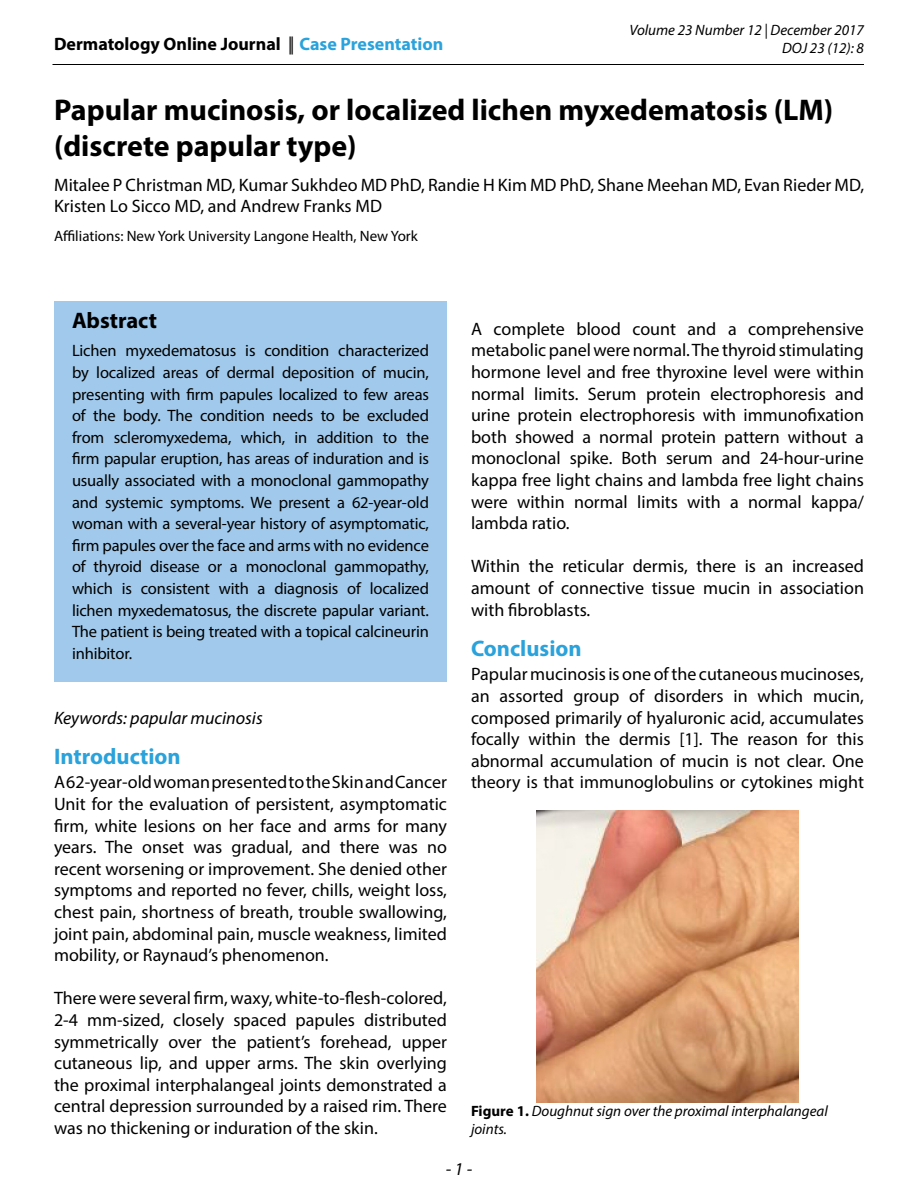
<style>
.page{position:relative;width:918px;height:1188px;background:#fff}
.page>*{position:absolute;margin:0;border:0;box-sizing:border-box;transform-origin:0 0}
.t1{font:700 30px/36px "Myriad Pro";color:#000}
.Sub_title_Color{font:700 22.5px "Myriad Pro";color:#2aa2db}
.Sub_title_Abstract{font:700 22.5px "Myriad Pro";color:#000}
.Body_text{font:18px/21.6px "Myriad Pro";color:#000;text-align:justify}
.Author_line_1{font:18px/21.6px "Myriad Pro";color:#000}
.t2{font:700 18px "Myriad Pro";color:#000}
.Sub_title{font:italic 18px "Myriad Pro";color:#000}
.Body_text_Abstract{font:16.5px/21.6px "Myriad Pro";letter-spacing:-.01em;color:#000;text-align:justify}
.Figure_caption{font:italic 15px/18px "Myriad Pro";color:#000;text-align:right}
.Affiliations_1{font:15px "Myriad Pro";color:#000}
.s1{font-weight:400}
.s2{color:#2aa2db}
.s3{font-weight:700;font-style:normal}
</style>
<div class="page">
<hr style="left:52px;top:64px;width:812px;height:1px;background:#000">
<div style="left:54px;top:301px;width:393px;height:381px;background:#a0c9eb"></div>
<img style="left:537px;top:810px;width:261px;height:292px">
<p class="t2" style="left:54px;top:32px;width:391px">Dermatology Online Journal <span class="s1">||</span> <span class="s2">Case Presentation</span></p>
<p class="Figure_caption" style="left:629px;top:20px;width:236px">Volume 23 Number 12 | December 2017<br>DOJ 23 (12): 8</p>
<p class="t1" style="left:54px;top:91px;width:781px">Papular mucinosis, or localized lichen myxedematosis (LM) (discrete papular type)</p>
<p class="Author_line_1" style="left:54px;top:173px;width:812px">Mitalee P Christman MD, Kumar Sukhdeo MD PhD, Randie H Kim MD PhD, Shane Meehan MD, Evan Rieder MD,<br>Kristen Lo Sicco MD, and Andrew Franks MD</p>
<p class="Affiliations_1" style="left:54px;top:226px;width:365px">Affiliations: New York University Langone Health, New York</p>
<p class="Sub_title_Abstract" style="left:72px;top:306px;width:87px">Abstract</p>
<p class="Body_text_Abstract" style="left:72px;top:340px;width:359px">Lichen myxedematosus is condition characterized by localized areas of dermal deposition of mucin, presenting with firm papules localized to few areas of the body. The condition needs to be excluded from scleromyxedema, which, in addition to the firm papular eruption, has areas of induration and is usually associated with a monoclonal gammopathy and systemic symptoms. We present a 62-year-old woman with a several-year history of asymptomatic, firm papules over the face and arms with no evidence of thyroid disease or a monoclonal gammopathy, which is consistent with a diagnosis of localized lichen myxedematosus, the discrete papular variant.<br>The patient is being treated with a topical calcineurin inhibitor.</p>
<p class="Sub_title" style="left:54px;top:706px;width:210px">Keywords: papular mucinosis</p>
<p class="Sub_title_Color" style="left:54px;top:742px;width:128px">Introduction</p>
<p class="Body_text" style="left:54px;top:771px;width:395px">A 62-year-old woman presented to the Skin and Cancer Unit for the evaluation of persistent, asymptomatic firm, white lesions on her face and arms for many years. The onset was gradual, and there was no recent worsening or improvement. She denied other symptoms and reported no fever, chills, weight loss, chest pain, shortness of breath, trouble swallowing, joint pain, abdominal pain, muscle weakness, limited mobility, or Raynaud’s phenomenon.</p>
<p class="Body_text" style="left:54px;top:987px;width:394px">There were several firm, waxy, white-to-flesh-colored, 2-4 mm-sized, closely spaced papules distributed symmetrically over the patient’s forehead, upper cutaneous lip, and upper arms. The skin overlying the proximal interphalangeal joints demonstrated a central depression surrounded by a raised rim. There was no thickening or induration of the skin.</p>
<p class="Body_text" style="left:471px;top:318px;width:395px">A complete blood count and a comprehensive metabolic panel were normal. The thyroid stimulating hormone level and free thyroxine level were within normal limits. Serum protein electrophoresis and urine protein electrophoresis with immunofixation both showed a normal protein pattern without a monoclonal spike. Both serum and 24-hour-urine kappa free light chains and lambda free light chains were within normal limits with a normal kappa/ lambda ratio.</p>
<p class="Body_text" style="left:471px;top:555px;width:394px">Within the reticular dermis, there is an increased amount of connective tissue mucin in association with fibroblasts.</p>
<p class="Sub_title_Color" style="left:471px;top:634px;width:112px">Conclusion</p>
<p class="Body_text" style="left:471px;top:663px;width:394px">Papular mucinosis is one of the cutaneous mucinoses, an assorted group of disorders in which mucin, composed primarily of hyaluronic acid, accumulates focally within the dermis [1]. The reason for this abnormal accumulation of mucin is not clear. One theory is that immunoglobulins or cytokines might</p>
<p class="Figure_caption" style="left:471px;top:1102px;width:358px;text-align:left"><span class="s3">Figure 1.</span> Doughnut sign over the proximal interphalangeal joints.</p>
<p class="Sub_title" style="left:446px;top:1157px;width:28px">- 1 -</p>
</div>
